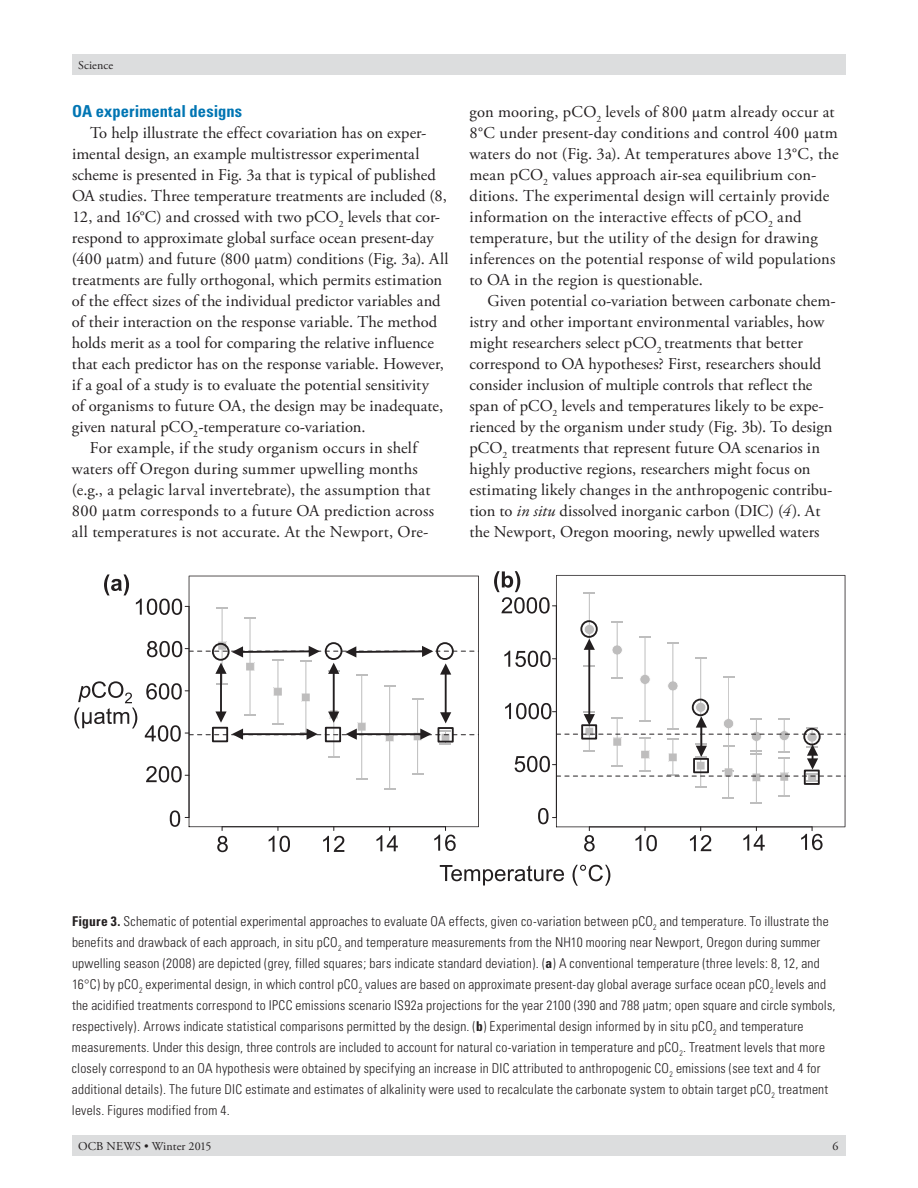
<style>
.page{position:relative;width:918px;height:1188px;background:#fff}
.page>*{position:absolute;margin:0;border:0;box-sizing:border-box;transform-origin:0 0}
.t1{font:16.5px/21px "Adobe Garamond Pro";letter-spacing:.005em;color:#231f20}
.t2{font:700 condensed 16.5px "Univers";letter-spacing:.005em;color:#0075b3}
.t3{font:300 condensed 13.5px/21px "Univers";letter-spacing:.015em;color:#231f20}
.t4{font:12px "Adobe Garamond Pro";letter-spacing:.015em;color:#231f20}
.s1{font-style:italic}
.s2{font-weight:700}
</style>
<div class="page">
<div style="left:72px;top:1136px;width:774px;height:20px;background:#dcddde"></div>
<div style="left:72px;top:54px;width:774px;height:21px;background:#dcddde"></div>
<svg style="left:74px;top:681px;width:63px;height:48px"></svg>
<svg style="left:440px;top:865px;width:170px;height:21px"></svg>
<svg style="left:188px;top:575px;width:323px;height:265px"></svg>
<svg style="left:189px;top:576px;width:290px;height:251px"></svg>
<svg style="left:273px;top:687px;width:10px;height:9px"></svg>
<svg style="left:301px;top:693px;width:10px;height:9px"></svg>
<svg style="left:216px;top:607px;width:12px;height:1px"></svg>
<hr style="left:222px;top:608px;width:1px;height:76px;background:#bebebe">
<hr style="left:250px;top:618px;width:1px;height:97px;background:#bebebe">
<hr style="left:278px;top:660px;width:1px;height:64px;background:#bebebe">
<hr style="left:305px;top:661px;width:1px;height:72px;background:#bebebe">
<hr style="left:333px;top:671px;width:1px;height:86px;background:#bebebe">
<hr style="left:361px;top:675px;width:1px;height:104px;background:#bebebe">
<hr style="left:389px;top:685px;width:1px;height:104px;background:#bebebe">
<hr style="left:417px;top:699px;width:1px;height:75px;background:#bebebe">
<hr style="left:445px;top:667px;width:2px;height:53px;background:#231f20">
<hr style="left:333px;top:666px;width:2px;height:53px;background:#231f20">
<hr style="left:220px;top:666px;width:2px;height:53px;background:#231f20">
<svg style="left:556px;top:575px;width:289px;height:252px"></svg>
<svg style="left:612px;top:677px;width:11px;height:2px"></svg>
<hr style="left:589px;top:593px;width:1px;height:73px;background:#bebebe">
<hr style="left:617px;top:622px;width:1px;height:56px;background:#bebebe">
<hr style="left:645px;top:637px;width:1px;height:84px;background:#bebebe">
<hr style="left:672px;top:643px;width:1px;height:86px;background:#bebebe">
<hr style="left:700px;top:658px;width:1px;height:99px;background:#bebebe">
<hr style="left:728px;top:676px;width:1px;height:95px;background:#bebdbd">
<hr style="left:728px;top:746px;width:1px;height:52px;background:#bebebe">
<hr style="left:756px;top:751px;width:1px;height:52px;background:#bebebe">
<hr style="left:784px;top:758px;width:1px;height:38px;background:#bebebe">
<div style="left:692px;top:699px;width:17px;height:17px;border:2px solid #231f20;border-radius:50%"></div>
<div style="left:580px;top:620px;width:18px;height:18px;border:2px solid #231f20;border-radius:50%"></div>
<hr style="left:588px;top:642px;width:2px;height:80px;background:#231f20">
<svg style="left:584px;top:624px;width:11px;height:26px"></svg>
<svg style="left:104px;top:574px;width:25px;height:21px"></svg>
<svg style="left:145px;top:710px;width:334px;height:34px"></svg>
<svg style="left:146px;top:766px;width:43px;height:16px"></svg>
<svg style="left:170px;top:810px;width:19px;height:17px"></svg>
<svg style="left:146px;top:683px;width:43px;height:17px"></svg>
<svg style="left:147px;top:641px;width:332px;height:35px"></svg>
<svg style="left:136px;top:599px;width:53px;height:16px"></svg>
<svg style="left:505px;top:702px;width:340px;height:86px"></svg>
<svg style="left:504px;top:651px;width:52px;height:16px"></svg>
<svg style="left:494px;top:571px;width:62px;height:43px"></svg>
<svg style="left:538px;top:808px;width:18px;height:16px"></svg>
<svg style="left:217px;top:827px;width:11px;height:25px"></svg>
<svg style="left:269px;top:827px;width:21px;height:25px"></svg>
<svg style="left:323px;top:827px;width:21px;height:25px"></svg>
<svg style="left:376px;top:827px;width:22px;height:24px"></svg>
<svg style="left:434px;top:827px;width:22px;height:24px"></svg>
<svg style="left:584px;top:827px;width:11px;height:24px"></svg>
<svg style="left:635px;top:827px;width:22px;height:24px"></svg>
<svg style="left:690px;top:827px;width:21px;height:24px"></svg>
<svg style="left:743px;top:827px;width:22px;height:24px"></svg>
<svg style="left:801px;top:827px;width:22px;height:23px"></svg>
<p class="t4" style="left:78px;top:58px;width:37px">Science</p>
<p class="t2" style="left:72px;top:101px;width:172px">OA experimental designs</p>
<p class="t1" style="left:90px;top:123px;width:338px">To help illustrate the effect covariation has on exper-</p>
<p class="t1" style="left:72px;top:144px;width:349px">imental design, an example multistressor experimental</p>
<p class="t1" style="left:72px;top:165px;width:365px">scheme is presented in Fig. 3a that is typical of published</p>
<p class="t1" style="left:72px;top:186px;width:376px">OA studies. Three temperature treatments are included (8,</p>
<p class="t1" style="left:72px;top:207px;width:370px">12, and 16°C) and crossed with two pCO<sub>2</sub> levels that cor-</p>
<p class="t1" style="left:72px;top:228px;width:363px">respond to approximate global surface ocean present-day</p>
<p class="t1" style="left:72px;top:249px;width:378px">(400 µatm) and future (800 µatm) conditions (Fig. 3a). All</p>
<p class="t1" style="left:72px;top:270px;width:372px">treatments are fully orthogonal, which permits estimation</p>
<p class="t1" style="left:72px;top:291px;width:370px">of the effect sizes of the individual predictor variables and</p>
<p class="t1" style="left:72px;top:312px;width:367px">of their interaction on the response variable. The method</p>
<p class="t1" style="left:72px;top:333px;width:363px">holds merit as a tool for comparing the relative influence</p>
<p class="t1" style="left:72px;top:354px;width:373px">that each predictor has on the response variable. However,</p>
<p class="t1" style="left:72px;top:375px;width:359px">if a goal of a study is to evaluate the potential sensitivity</p>
<p class="t1" style="left:72px;top:396px;width:373px">of organisms to future OA, the design may be inadequate,</p>
<p class="t1" style="left:72px;top:417px;width:295px">given natural pCO<sub>2</sub>-temperature co-variation.</p>
<p class="t1" style="left:90px;top:438px;width:329px">For example, if the study organism occurs in shelf</p>
<p class="t1" style="left:72px;top:459px;width:347px">waters off Oregon during summer upwelling months</p>
<p class="t1" style="left:72px;top:480px;width:360px">(e.g., a pelagic larval invertebrate), the assumption that</p>
<p class="t1" style="left:72px;top:501px;width:364px">800 µatm corresponds to a future OA prediction across</p>
<p class="t1" style="left:72px;top:522px;width:358px">all temperatures is not accurate. At the Newport, Ore-</p>
<p class="t1" style="left:469px;top:102px;width:371px">gon mooring, pCO<sub>2</sub> levels of 800 µatm already occur at 8°C under present-day conditions and control 400 µatm waters do not (Fig. 3a). At temperatures above 13°C, the mean pCO<sub>2</sub> values approach air-sea equilibrium con&shy;ditions. The experimental design will certainly provide information on the interactive effects of pCO<sub>2</sub> and temperature, but the utility of the design for drawing inferences on the potential response of wild populations to OA in the region is questionable.</p>
<p class="t1" style="left:469px;top:291px;width:368px;text-indent:18px">Given potential co-variation between carbonate chem&shy;istry and other important environmental variables, how might researchers select pCO<sub>2</sub> treatments that better correspond to OA hypotheses? First, researchers should consider inclusion of multiple controls that reflect the span of pCO<sub>2</sub> levels and temperatures likely to be expe&shy;rienced by the organism under study (Fig. 3b). To design pCO<sub>2</sub> treatments that represent future OA scenarios in highly productive regions, researchers might focus on estimating likely changes in the anthropogenic contribu&shy;tion to <span class="s1">in situ</span> dissolved inorganic carbon (DIC) (<span class="s1">4</span>). At the Newport, Oregon mooring, newly upwelled waters</p>
<p class="t3" style="left:72px;top:910px;width:765px"><span class="s2">Figure 3.</span> Schematic of potential experimental approaches to evaluate OA effects, given co-variation between pCO<sub>2</sub> and temperature. To illustrate the benefits and drawback of each approach, in situ pCO<sub>2</sub> and temperature measurements from the NH10 mooring near Newport, Oregon during summer upwelling season (2008) are depicted (grey, filled squares; bars indicate standard deviation). (<span class="s2">a</span>) A conventional temperature (three levels: 8, 12, and 16°C) by pCO<sub>2</sub> experimental design, in which control pCO<sub>2</sub> values are based on approximate present-day global average surface ocean pCO<sub>2</sub> levels and the acidified treatments correspond to IPCC emissions scenario IS92a projections for the year 2100 (390 and 788 µatm; open square and circle symbols, respectively). Arrows indicate statistical comparisons permitted by the design. (<span class="s2">b</span>) Experimental design informed by in situ pCO<sub>2</sub> and temperature measurements. Under this design, three controls are included to account for natural co-variation in temperature and pCO<sub>2</sub>. Treatment levels that more closely correspond to an OA hypothesis were obtained by specifying an increase in DIC attributed to anthropogenic CO<sub>2</sub> emissions (see text and 4 for additional details). The future DIC estimate and estimates of alkalinity were used to recalculate the carbonate system to obtain target pCO<sub>2</sub> treatment levels. Figures modified from 4.</p>
<p class="t4" style="left:78px;top:1139px;width:135px">OCB NEWS • Winter 2015</p>
<p class="t4" style="left:832px;top:1139px;width:7px">6</p>
</div>
